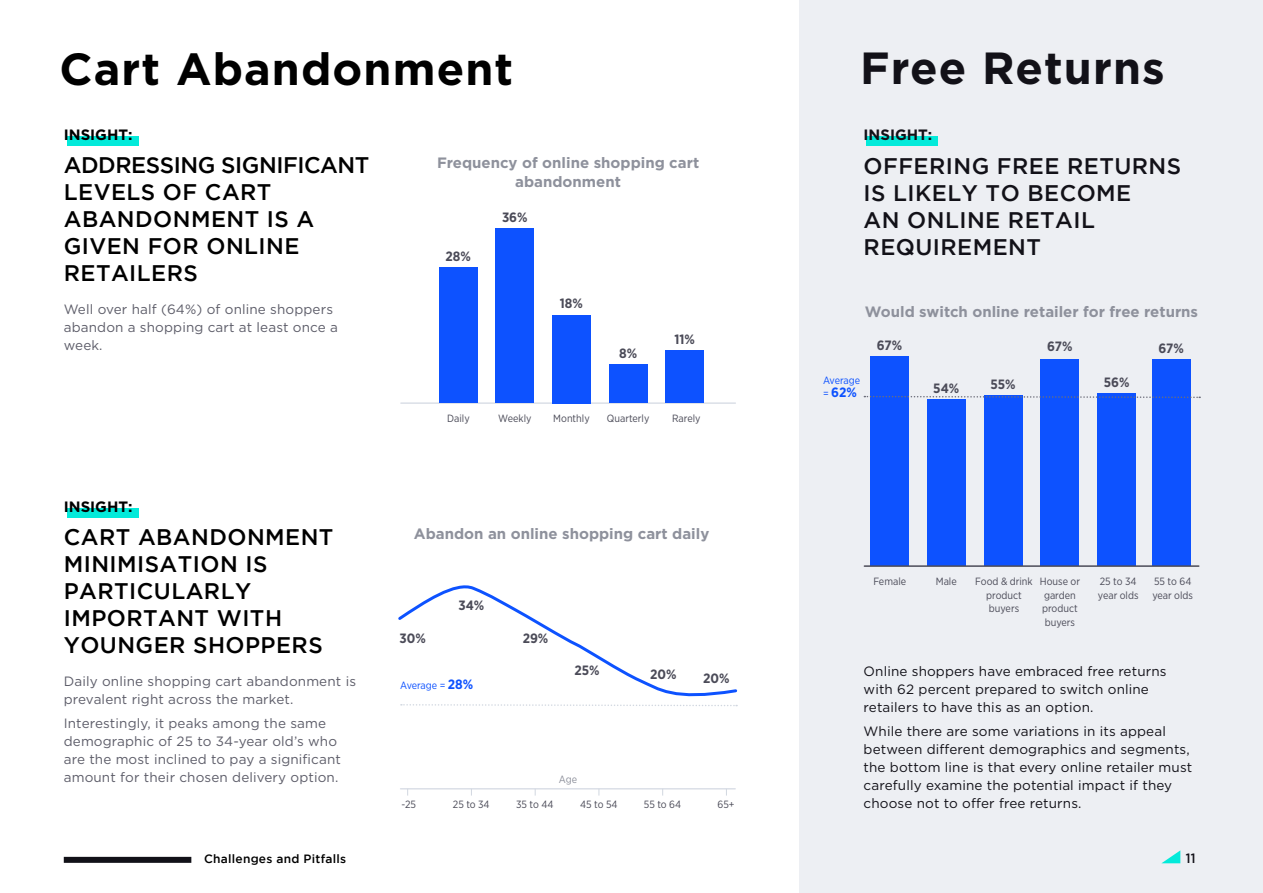
<style>
.page{position:relative;width:1263px;height:893px;background:#fff}
.page>*{position:absolute;margin:0;border:0;box-sizing:border-box;transform-origin:0 0}
.t1{font:700 45px "Gotham";letter-spacing:.025em;color:#000}
.t2{font:700 45px "Gotham";letter-spacing:.025em;color:#121118}
.t3{font:500 22.5px/27px "Gotham";letter-spacing:.02em;color:#000}
.t4{font:500 22.5px/27px "Gotham";letter-spacing:.02em;color:#121118}
.t5{font:700 15px/19.5px "Gotham";color:#8e919c;text-align:center}
.t6{font:700 15px "Gotham";color:#000}
.t7{font:700 15px "Gotham";color:#121118}
.t8{font:13.5px/18px "Gotham";letter-spacing:.01em;color:#121118}
.t9{font:13.5px/18px "Gotham";letter-spacing:.01em;color:#5d5d69}
.t10{font:700 13.5px "Gotham Narrow";color:#4b4b58}
.t11{font:700 13.5px "Gotham Narrow";color:#0d52ff}
.t12{font:500 13.5px "Gotham Narrow";color:#121118}
.t13{font:500 12px "Gotham";letter-spacing:.02em;color:#000}
.t14{font:10.5px/13.5px "Gotham Narrow";color:#4b4b58}
.t15{font:10.5px "Gotham Narrow";letter-spacing:-.01em;color:#0d52ff}
.t16{font:10.5px "Gotham Narrow";color:#8e919c}
.s1{font-weight:700;font-size:13.5px}
.s2{font-weight:400;font-size:10.5px}
</style>
<div class="page">
<div style="left:64px;top:857px;width:127px;height:6px;background:#121118"></div>
<div style="left:799px;top:0;width:464px;height:893px;background:#edeff3"></div>
<div style="left:67px;top:136px;width:71px;height:9px;background:#03eada"></div>
<div style="left:67px;top:508px;width:71px;height:9px;background:#03eada"></div>
<div style="left:867px;top:136px;width:71px;height:9px;background:#03eada"></div>
<hr style="left:401px;top:402px;width:334px;height:2px;background:#dbdfe7">
<div style="left:439px;top:267px;width:39px;height:136px;background:#0d52ff"></div>
<div style="left:870px;top:356px;width:39px;height:210px;background:#0d52ff"></div>
<div style="left:495px;top:229px;width:39px;height:174px;background:#0d52ff"></div>
<div style="left:927px;top:399px;width:39px;height:167px;background:#0d52ff"></div>
<div style="left:552px;top:315px;width:39px;height:88px;background:#0d52ff"></div>
<div style="left:984px;top:396px;width:38px;height:170px;background:#0d52ff"></div>
<div style="left:609px;top:365px;width:38px;height:38px;background:#0d52ff"></div>
<div style="left:1040px;top:360px;width:39px;height:206px;background:#0d52ff"></div>
<div style="left:665px;top:351px;width:39px;height:52px;background:#0d52ff"></div>
<div style="left:1097px;top:394px;width:39px;height:172px;background:#0d52ff"></div>
<div style="left:1152px;top:360px;width:38px;height:206px;background:#0d52ff"></div>
<svg style="left:398px;top:585px;width:340px;height:122px"></svg>
<hr style="left:401px;top:788px;width:334px;height:1px;background:#dbdfe7">
<hr style="left:864px;top:565px;width:335px;height:2px;background:#4b4b58">
<svg style="left:1162px;top:850px;width:18px;height:13px"></svg>
<svg style="left:864px;top:395px;width:336px;height:4px"></svg>
<h1 class="t1" style="left:60px;top:39px;width:455px">Cart Abandonment</h1>
<h1 class="t2" style="left:860px;top:39px;width:306px">Free Returns</h1>
<p class="t6" style="left:64px;top:124px;width:70px">INSIGHT:</p>
<h2 class="t3" style="left:64px;top:151px;width:307px">ADDRESSING SIGNIFICANT<br>LEVELS OF CART<br>ABANDONMENT IS A<br>GIVEN FOR ONLINE<br>RETAILERS</h2>
<p class="t9" style="left:64px;top:300px;width:276px">Well over half (64%) of online shoppers abandon a shopping cart at least once a week.</p>
<p class="t6" style="left:64px;top:496px;width:70px">INSIGHT:</p>
<h2 class="t3" style="left:64px;top:523px;width:271px">CART ABANDONMENT<br>MINIMISATION IS<br>PARTICULARLY<br>IMPORTANT WITH<br>YOUNGER SHOPPERS</h2>
<p class="t9" style="left:64px;top:672px;width:294px">Daily online shopping cart abandonment is prevalent right across the market.</p>
<p class="t9" style="left:64px;top:714px;width:279px">Interestingly, it peaks among the same demographic of 25 to 34-year old’s who are the most inclined to pay a significant amount for their chosen delivery option.</p>
<p class="t5" style="left:437px;top:153px;width:264px">Frequency of online shopping cart abandonment</p>
<p class="t10" style="left:445px;top:247px;width:27px">28%</p>
<p class="t14" style="left:447px;top:412px;width:24px">Daily</p>
<p class="t10" style="left:502px;top:208px;width:27px">36%</p>
<p class="t14" style="left:498px;top:412px;width:35px">Weekly</p>
<p class="t10" style="left:560px;top:295px;width:25px">18%</p>
<p class="t10" style="left:619px;top:345px;width:20px">8%</p>
<p class="t14" style="left:553px;top:412px;width:38px">Monthly</p>
<p class="t14" style="left:607px;top:412px;width:44px">Quarterly</p>
<p class="t10" style="left:674px;top:331px;width:22px">11%</p>
<p class="t14" style="left:672px;top:412px;width:30px">Rarely</p>
<p class="t5" style="left:414px;top:524px;width:297px">Abandon an online shopping cart daily</p>
<p class="t10" style="left:399px;top:629px;width:28px">30%</p>
<p class="t10" style="left:458px;top:596px;width:27px">34%</p>
<p class="t15" style="left:400px;top:679px;width:75px">Average = <span class="s1">28%</span></p>
<p class="t10" style="left:523px;top:629px;width:27px">29%</p>
<p class="t10" style="left:574px;top:661px;width:27px">25%</p>
<p class="t10" style="left:650px;top:665px;width:28px">20%</p>
<p class="t10" style="left:703px;top:670px;width:28px">20%</p>
<p class="t16" style="left:559px;top:772px;width:20px">Age</p>
<p class="t14" style="left:401px;top:797px;width:16px">-25</p>
<p class="t14" style="left:453px;top:797px;width:38px">25 to 34</p>
<p class="t14" style="left:516px;top:797px;width:39px">35 to 44</p>
<p class="t14" style="left:580px;top:797px;width:39px">45 to 54</p>
<p class="t14" style="left:644px;top:797px;width:39px">55 to 64</p>
<p class="t14" style="left:717px;top:797px;width:19px">65+</p>
<p class="t7" style="left:864px;top:125px;width:70px">INSIGHT:</p>
<h2 class="t4" style="left:864px;top:152px;width:319px">OFFERING FREE RETURNS<br>IS LIKELY TO BECOME<br>AN ONLINE RETAIL<br>REQUIREMENT</h2>
<p class="t5" style="left:865px;top:302px;width:335px">Would switch online retailer for free returns</p>
<p class="t15" style="left:823px;top:374px;width:39px">Average</p>
<p class="t11" style="left:823px;top:384px;width:35px"><span class="s2">=</span> 62%</p>
<p class="t10" style="left:877px;top:336px;width:27px">67%</p>
<p class="t10" style="left:933px;top:379px;width:28px">54%</p>
<p class="t10" style="left:990px;top:376px;width:27px">55%</p>
<p class="t10" style="left:1047px;top:338px;width:27px">67%</p>
<p class="t10" style="left:1104px;top:374px;width:27px">56%</p>
<p class="t10" style="left:1158px;top:340px;width:27px">67%</p>
<p class="t14" style="left:873px;top:575px;width:34px">Female</p>
<p class="t14" style="left:936px;top:575px;width:22px">Male</p>
<p class="t14" style="left:975px;top:575px;width:59px;text-align:center">Food &amp; drink product buyers</p>
<p class="t14" style="left:1040px;top:575px;width:42px">House or garden product buyers</p>
<p class="t14" style="left:1098px;top:575px;width:42px">25 to 34 year olds</p>
<p class="t14" style="left:1152px;top:575px;width:42px">55 to 64 year olds</p>
<p class="t8" style="left:864px;top:661px;width:304px">Online shoppers have embraced free returns with 62 percent prepared to switch online retailers to have this as an option.</p>
<p class="t8" style="left:864px;top:722px;width:330px">While there are some variations in its appeal between different demographics and segments, the bottom line is that every online retailer must carefully examine the potential impact if they choose not to offer free returns.</p>
<p class="t13" style="left:204px;top:852px;width:143px">Challenges and Pitfalls</p>
<p class="t12" style="left:1186px;top:850px;width:11px">11</p>
</div>
